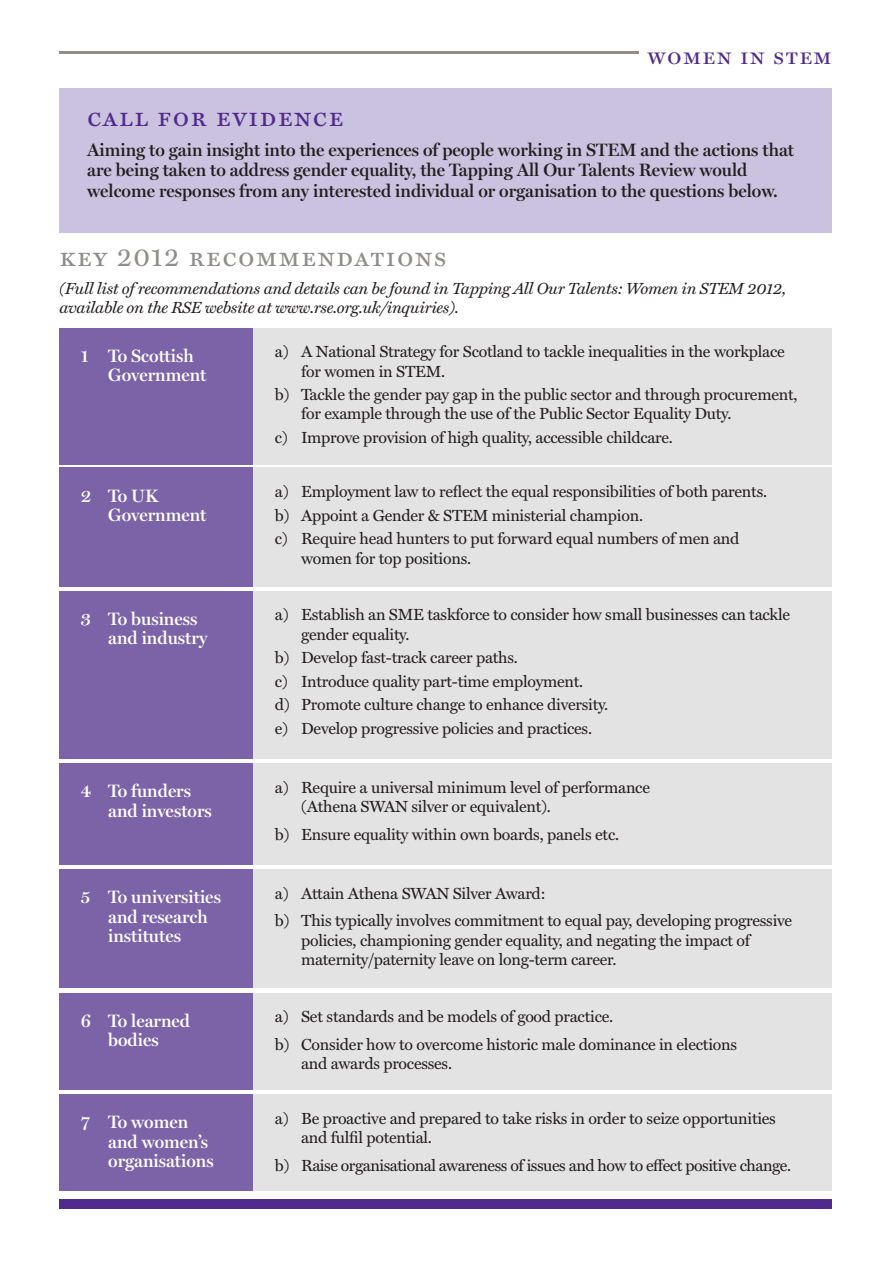
<style>
.page{position:relative;width:893px;height:1263px;background:#fff}
.page>*{position:absolute;margin:0;border:0;box-sizing:border-box;transform-origin:0 0}
.t1{font:27px "Miller Text Roman SC";letter-spacing:.055em;color:#918d8b}
.t2{font:27px "Miller Text Roman SC";letter-spacing:.055em;color:#502b8d}
.t3{font:24px "Miller Display Roman SC";letter-spacing:.055em;color:#502b8d}
.t4{font:600 18px/20.9px "Miller Display";color:#231f20}
.t5{font:600 18px/19.4px "Miller Display";color:#fff}
.t6{font:16.2px/19.4px "Miller Text";letter-spacing:-.015em;color:#231f20}
.t7{font:italic 16.2px/19.4px "Miller Text";letter-spacing:-.015em;color:#231f20}
</style>
<div class="page">
<hr style="left:60px;top:52px;width:579px;height:2px;background:#918d8b">
<div style="left:60px;top:1200px;width:772px;height:9px;background:#502b8d"></div>
<div style="left:60px;top:88px;width:772px;height:145px;background:#cbc2df"></div>
<div style="left:60px;top:328px;width:772px;height:136px;background:#e4e3e3"></div>
<div style="left:60px;top:328px;width:193px;height:136px;background:#7c63a8"></div>
<div style="left:60px;top:468px;width:772px;height:119px;background:#e4e3e3"></div>
<div style="left:60px;top:468px;width:193px;height:119px;background:#7c63a8"></div>
<div style="left:60px;top:591px;width:772px;height:168px;background:#e4e3e3"></div>
<div style="left:60px;top:591px;width:193px;height:168px;background:#7c63a8"></div>
<div style="left:60px;top:763px;width:772px;height:101px;background:#e4e3e3"></div>
<div style="left:60px;top:763px;width:193px;height:101px;background:#7c63a8"></div>
<div style="left:60px;top:869px;width:772px;height:119px;background:#e4e3e3"></div>
<div style="left:60px;top:869px;width:193px;height:119px;background:#7c63a8"></div>
<div style="left:60px;top:993px;width:772px;height:96px;background:#e4e3e3"></div>
<div style="left:60px;top:993px;width:193px;height:96px;background:#7c63a8"></div>
<div style="left:60px;top:1094px;width:772px;height:97px;background:#e4e3e3"></div>
<div style="left:60px;top:1094px;width:193px;height:97px;background:#7c63a8"></div>
<h2 class="t3" style="left:647px;top:42px;width:186px">women in stem</h2>
<h1 class="t2" style="left:87px;top:101px;width:258px">call for evidence</h1>
<p class="t4" style="left:87px;top:139px;width:708px">Aiming to gain insight into the experiences of people working in STEM and the actions that are being taken to address gender equality, the Tapping All Our Talents Review would welcome responses from any interested individual or organisation to the questions below.</p>
<h1 class="t1" style="left:60px;top:241px;width:388px">key 2012 recommendations</h1>
<p class="t7" style="left:60px;top:278px;width:728px">(Full list of recommendations and details can be found in Tapping All Our Talents: Women in STEM 2012, available on the RSE website at www.rse.org.uk/inquiries).</p>
<p class="t5" style="left:108px;top:346px;width:100px;text-indent:-27px">1 To Scottish<br>Government</p>
<p class="t6" style="left:301px;top:342px;width:485px;text-indent:-26px">a) A National Strategy for Scotland to tackle inequalities in the workplace for women in STEM.</p>
<p class="t6" style="left:301px;top:385px;width:498px;text-indent:-26px">b) Tackle the gender pay gap in the public sector and through procurement, for example through the use of the Public Sector Equality Duty.</p>
<p class="t6" style="left:275px;top:428px;width:400px">c) Improve provision of high quality, accessible childcare.</p>
<p class="t5" style="left:108px;top:486px;width:100px;text-indent:-27px">2 ToUK<br>Government</p>
<p class="t6" style="left:275px;top:480px;width:494px;line-height:23.5px">a) Employment law to reflect the equal responsibilities of both parents. b) Appoint a Gender &amp; STEM ministerial champion.<br>c) Require head hunters to put forward equal numbers of men and</p>
<p class="t6" style="left:301px;top:548px;width:172px">women for top positions.</p>
<p class="t5" style="left:108px;top:609px;width:101px;text-indent:-27px">3 To business and industry</p>
<p class="t6" style="left:301px;top:605px;width:490px;text-indent:-26px">a) Establish an SME taskforce to consider how small businesses can tackle gender equality.</p>
<p class="t6" style="left:275px;top:646px;width:335px;line-height:23.5px">b) Develop fast-track career paths.<br>c) Introduce quality part-time employment.<br>d) Promote culture change to enhance diversity. e) Develop progressive policies and practices.</p>
<p class="t5" style="left:108px;top:781px;width:105px;text-indent:-27px">4 To funders and investors</p>
<p class="t6" style="left:301px;top:777px;width:350px;text-indent:-26px">a) Require a universal minimum level of performance (Athena SWAN silver or equivalent).</p>
<p class="t6" style="left:275px;top:824px;width:346px">b) Ensure equality within own boards, panels etc.</p>
<p class="t5" style="left:108px;top:887px;width:114px;text-indent:-27px">5 To universities and research institutes</p>
<p class="t6" style="left:275px;top:879px;width:519px;line-height:27.9px">a) Attain Athena SWAN Silver Award:<br>b) This typically involves commitment to equal pay, developing progressive</p>
<p class="t6" style="left:301px;top:930px;width:450px">policies, championing gender equality, and negating the impact of maternity/paternity leave on long-term career.</p>
<p class="t5" style="left:81px;top:1011px;width:111px;text-align:center">6 To learned bodies</p>
<p class="t6" style="left:275px;top:1002px;width:464px;line-height:27.9px">a) Set standards and be models of good practice.<br>b) Consider how to overcome historic male dominance in elections</p>
<p class="t6" style="left:301px;top:1054px;width:152px">and awards processes.</p>
<p class="t5" style="left:108px;top:1112px;width:107px;text-indent:-27px">7 To women and women’s organisations</p>
<p class="t6" style="left:301px;top:1108px;width:476px;text-indent:-26px">a) Be proactive and prepared to take risks in order to seize opportunities and fulfil potential.</p>
<p class="t6" style="left:275px;top:1155px;width:518px">b) Raise organisational awareness of issues and how to effect positive change.</p>
</div>
